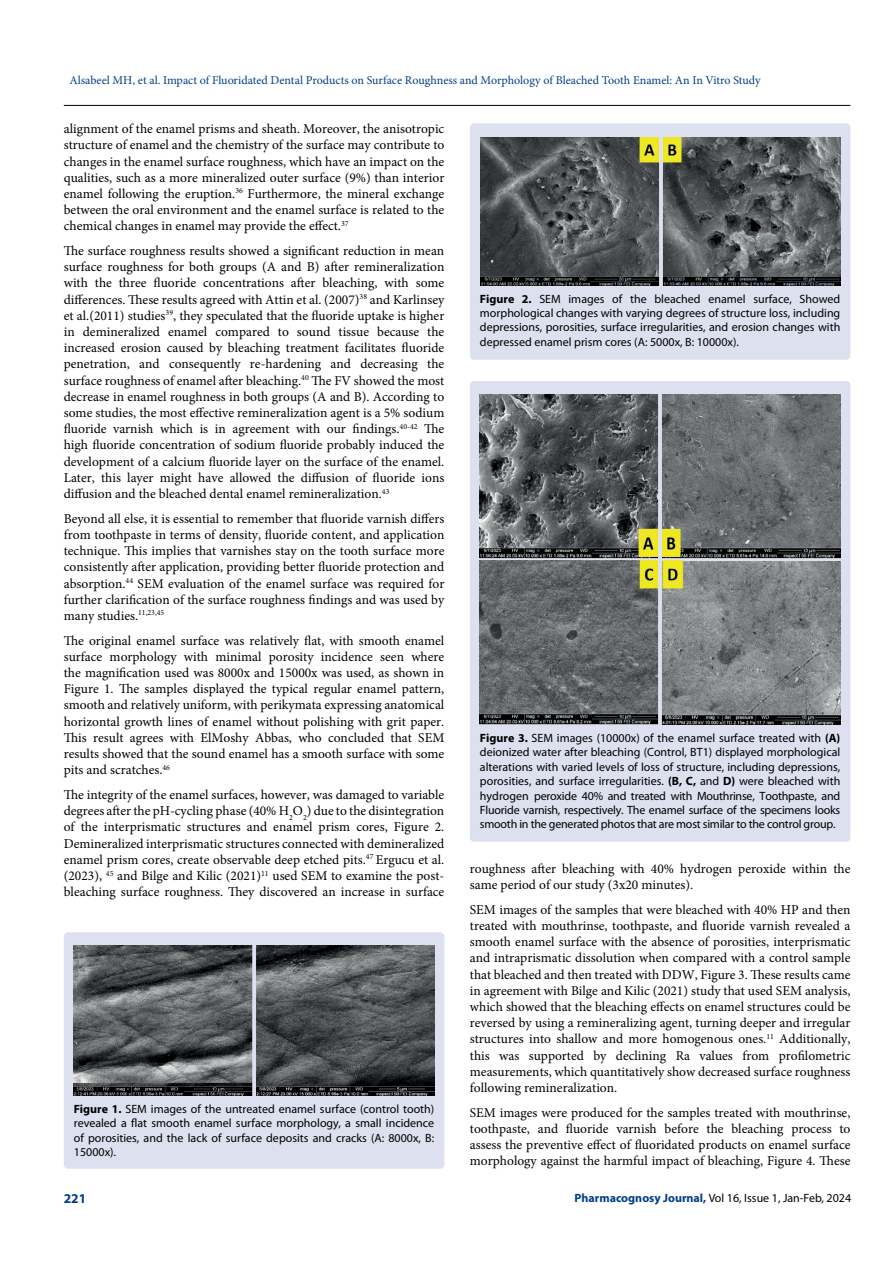
<style>
.page{position:relative;width:893px;height:1263px;background:#fff}
.page>*{position:absolute;margin:0;border:0;box-sizing:border-box;transform-origin:0 0}
.t1{font:13.5px/16.2px "Minion Pro";color:#000;text-align:justify}
.t2{font:700 13.5px "Myriad Pro";color:#003e88}
.t3{font:12px/14.4px "Myriad Pro";color:#000;text-align:justify}
.t4{font:12px "Minion Pro";color:#003e88}
.s1{font-weight:700}
.s2{font-weight:700;color:#003e88}
</style>
<div class="page">
<hr style="left:64px;top:105px;width:786px;height:1px;background:#000">
<div style="left:64px;top:932px;width:380px;height:237px;background:#dde0ef;border-radius:4px"></div>
<img style="left:74px;top:945px;width:360px;height:150px">
<div style="left:470px;top:123px;width:380px;height:237px;background:#dde0ef;border-radius:4px"></div>
<img style="left:481px;top:137px;width:359px;height:148px">
<div style="left:470px;top:381px;width:380px;height:461px;background:#dde0ef;border-radius:4px"></div>
<img style="left:480px;top:394px;width:360px;height:330px">
<p class="t4" style="left:69px;top:72px;width:693px">Alsabeel MH, et al. Impact of Fluoridated Dental Products on Surface Roughness and Morphology of Bleached Tooth Enamel: An In Vitro Study</p>
<p class="t1" style="left:64px;top:121px;width:382px">alignment of the enamel prisms and sheath. Moreover, the anisotropic structure of enamel and the chemistry of the surface may contribute to changes in the enamel surface roughness, which have an impact on the qualities, such as a more mineralized outer surface (9%) than interior enamel following the eruption.<sup>36</sup> Furthermore, the mineral exchange between the oral environment and the enamel surface is related to the chemical changes in enamel may provide the effect.<sup>37</sup></p>
<p class="t1" style="left:64px;top:243px;width:382px">The surface roughness results showed a significant reduction in mean surface roughness for both groups (A and B) after remineralization with the three fluoride concentrations after bleaching, with some differences. These results agreed with Attin et al. (2007)<sup>38</sup> and Karlinsey et al.(2011) studies<sup>39</sup>, they speculated that the fluoride uptake is higher in demineralized enamel compared to sound tissue because the increased erosion caused by bleaching treatment facilitates fluoride penetration, and consequently re-hardening and decreasing the surface roughness of enamel after bleaching.<sup>40</sup> The FV showed the most decrease in enamel roughness in both groups (A and B). According to some studies, the most effective remineralization agent is a 5% sodium fluoride varnish which is in agreement with our findings.<sup>40-42</sup> The high fluoride concentration of sodium fluoride probably induced the development of a calcium fluoride layer on the surface of the enamel.<br>Later, this layer might have allowed the diffusion of fluoride ions diffusion and the bleached dental enamel remineralization.<sup>43</sup></p>
<p class="t1" style="left:64px;top:510px;width:382px">Beyond all else, it is essential to remember that fluoride varnish differs from toothpaste in terms of density, fluoride content, and application technique. This implies that varnishes stay on the tooth surface more consistently after application, providing better fluoride protection and absorption.<sup>44</sup> SEM evaluation of the enamel surface was required for further clarification of the surface roughness findings and was used by many studies.<sup>11,23,45</sup></p>
<p class="t1" style="left:64px;top:632px;width:382px">The original enamel surface was relatively flat, with smooth enamel surface morphology with minimal porosity incidence seen where the magnification used was 8000x and 15000x was used, as shown in Figure 1. The samples displayed the typical regular enamel pattern, smooth and relatively uniform, with perikymata expressing anatomical horizontal growth lines of enamel without polishing with grit paper.<br>This result agrees with ElMoshy Abbas, who concluded that SEM results showed that the sound enamel has a smooth surface with some pits and scratches.<sup>46</sup></p>
<p class="t1" style="left:64px;top:787px;width:382px">The integrity of the enamel surfaces, however, was damaged to variable degrees after the pH-cycling phase (40% H<sub>2</sub>O<sub>2</sub>) due to the disintegration of the interprismatic structures and enamel prism cores, Figure 2.<br>Demineralized interprismatic structures connected with demineralized enamel prism cores, create observable deep etched pits.<sup>47</sup> Ergucu et al. (2023), <sup>45</sup> and Bilge and Kilic (2021)<sup>11</sup> used SEM to examine the post&shy;bleaching surface roughness. They discovered an increase in surface</p>
<p class="t3" style="left:480px;top:291px;width:362px"><span class="s1">Figure 2.</span> SEM images of the bleached enamel surface, Showed morphological changes with varying degrees of structure loss, including depressions, porosities, surface irregularities, and erosion changes with depressed enamel prism cores (A: 5000x, B: 10000x).</p>
<p class="t3" style="left:480px;top:731px;width:362px"><span class="s1">Figure 3.</span> SEM images (10000x) of the enamel surface treated with <span class="s1">(A) </span>deionized water after bleaching (Control, BT1) displayed morphological alterations with varied levels of loss of structure, including depressions, porosities, and surface irregularities. <span class="s1">(B, C,</span> and <span class="s1">D)</span> were bleached with hydrogen peroxide 40% and treated with Mouthrinse, Toothpaste, and Fluoride varnish, respectively. The enamel surface of the specimens looks smooth in the generated photos that are most similar to the control group.</p>
<p class="t1" style="left:470px;top:860px;width:382px">roughness after bleaching with 40% hydrogen peroxide within the same period of our study (3x20 minutes).</p>
<p class="t1" style="left:470px;top:901px;width:382px">SEM images of the samples that were bleached with 40% HP and then treated with mouthrinse, toothpaste, and fluoride varnish revealed a smooth enamel surface with the absence of porosities, interprismatic and intraprismatic dissolution when compared with a control sample that bleached and then treated with DDW, Figure 3. These results came in agreement with Bilge and Kilic (2021) study that used SEM analysis, which showed that the bleaching effects on enamel structures could be reversed by using a remineralizing agent, turning deeper and irregular structures into shallow and more homogenous ones.<sup>11</sup> Additionally, this was supported by declining Ra values from profilometric measurements, which quantitatively show decreased surface roughness following remineralization.</p>
<p class="t1" style="left:470px;top:1104px;width:382px">SEM images were produced for the samples treated with mouthrinse, toothpaste, and fluoride varnish before the bleaching process to assess the preventive effect of fluoridated products on enamel surface morphology against the harmful impact of bleaching, Figure 4. These</p>
<p class="t3" style="left:74px;top:1101px;width:362px"><span class="s1">Figure 1.</span> SEM images of the untreated enamel surface (control tooth) revealed a flat smooth enamel surface morphology, a small incidence of porosities, and the lack of surface deposits and cracks (A: 8000x, B:<br>15000x).</p>
<p class="t2" style="left:64px;top:1189px;width:24px">221</p>
<p class="t3" style="left:574px;top:1190px;width:278px"><span class="s2">Pharmacognosy Journal,</span> Vol 16, Issue 1, Jan-Feb, 2024</p>
</div>
